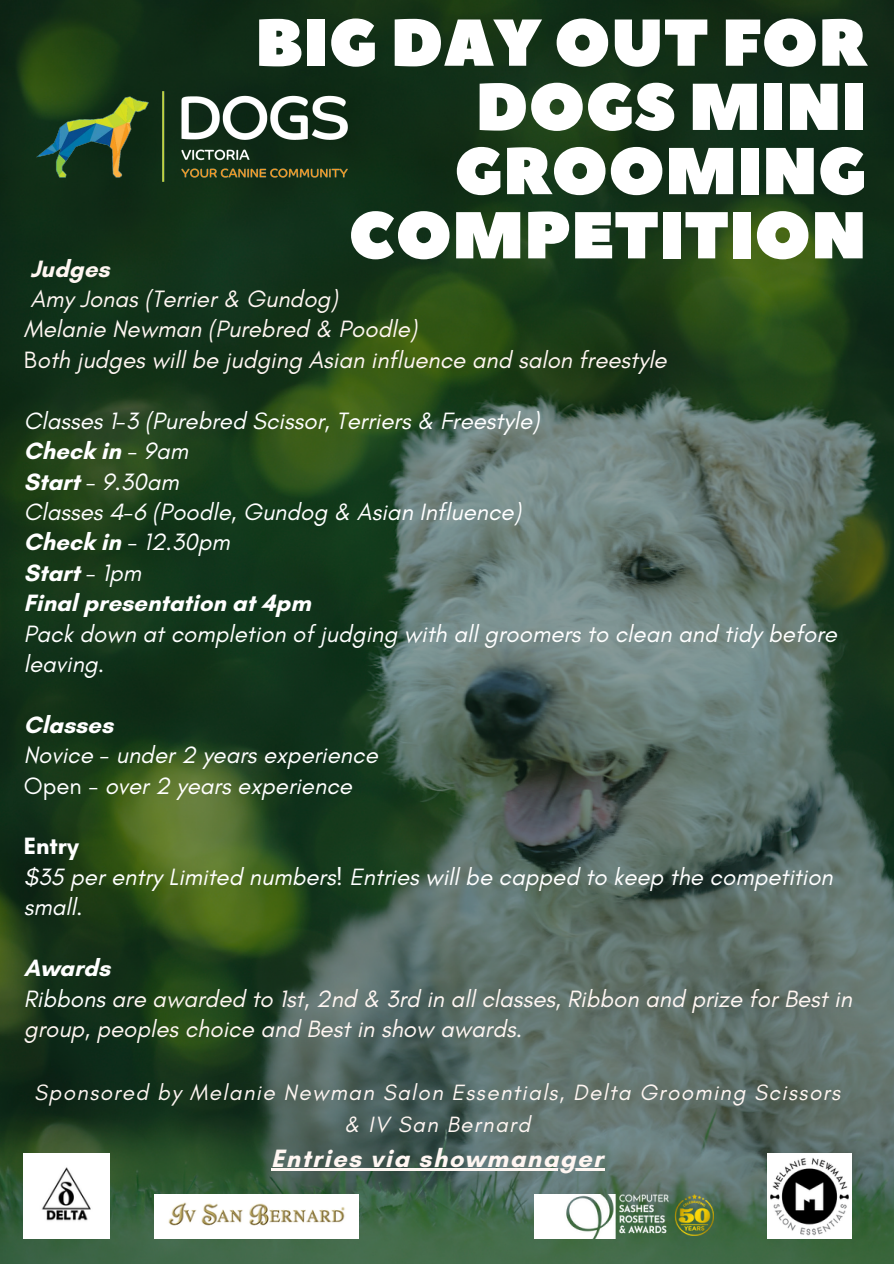
<style>
.page{position:relative;width:894px;height:1264px;background:#fff}
.page>*{position:absolute;margin:0;border:0;box-sizing:border-box;transform-origin:0 0}
.t1{font:66px/64.2px "Peace Sans";color:#fff;text-align:right}
.t2{font:700 25.5px "Glacial Indifference";letter-spacing:.06em;color:#fff6f2}
.t3{font:italic 24px/30.5px "Glacial Indifference";color:#fff}
.t4{font:italic 24px/30.5px "Glacial Indifference";color:#fff6f2}
.t5{font:700 24px "Glacial Indifference";color:#fff}
.t6{font:700 24px "Glacial Indifference";color:#fff6f2}
.t7{font:italic 22.5px/31.5px "Glacial Indifference";letter-spacing:.06em;color:#fff6f2;text-align:center}
.s1{font-style:normal}
.s2{font-weight:400;font-style:italic}
.s3{font-weight:700;font-style:normal}
.s4{color:#fff}
</style>
<div class="page">
<img style="left:0;top:0;width:893px;height:1263px">
<hr style="left:271px;top:1168px;width:333px;height:2px;background:#fff6f2">
<img style="left:24px;top:1153px;width:85px;height:84px">
<img style="left:767px;top:1153px;width:84px;height:85px">
<img style="left:534px;top:1194px;width:179px;height:44px">
<img style="left:155px;top:1194px;width:204px;height:44px">
<img style="left:36px;top:91px;width:311px;height:91px">
<p class="t6" style="left:30px;top:254px;width:81px">Judges</p>
<p class="t1" style="left:255px;top:13px;width:612px">BIG DAY OUT FOR<br>DOGS MINI<br>GROOMING</p>
<p class="t1" style="left:348px;top:205px;width:519px">COMPETITION</p>
<p class="t4" style="left:30px;top:283px;width:309px">Amy Jonas (Terrier &amp; Gundog)</p>
<p class="t4" style="left:24px;top:314px;width:395px">Melanie Newman (Purebred &amp; Poodle)</p>
<p class="t4" style="left:24px;top:344px;width:644px"><span class="s1">B</span>oth judges will be judging Asian influence and salon freestyle</p>
<p class="t3" style="left:24px;top:405px;width:517px">Classes 1-3 (Purebred Scissor, Terriers &amp; Freestyle)</p>
<p class="t5" style="left:24px;top:436px;width:166px">Check in <span class="s2">- 9am</span></p>
<p class="t3" style="left:24px;top:466px;width:156px"><span class="s3">Start</span> - 9.30am</p>
<p class="t3" style="left:24px;top:496px;width:498px">Classes 4-6 (Poodle, Gundog &amp; Asian Influence)</p>
<p class="t3" style="left:24px;top:526px;width:207px"><span class="s3">Check in</span> - 12.30pm</p>
<p class="t5" style="left:24px;top:558px;width:119px">Start <span class="s2">- 1pm</span></p>
<p class="t5" style="left:24px;top:588px;width:288px">Final presentation at 4pm</p>
<p class="t3" style="left:24px;top:618px;width:814px">Pack down at completion of judging with all groomers to clean and tidy before leaving.</p>
<p class="t5" style="left:24px;top:710px;width:91px">Classes</p>
<p class="t3" style="left:24px;top:739px;width:355px">Novice - under 2 years experience</p>
<p class="t3" style="left:24px;top:770px;width:329px"><span class="s1">Open -</span> over 2 years experience</p>
<p class="t5" style="left:24px;top:831px;width:57px">Entry</p>
<p class="t3" style="left:24px;top:861px;width:810px">$35 per entry Limited numbers! Entries will be capped to keep the competition small.</p>
<p class="t5" style="left:24px;top:953px;width:88px">Awards</p>
<p class="t4" style="left:24px;top:982px;width:829px"><span class="s4">Ribbons</span> are awarded to 1st, 2nd &amp; 3rd in all classes, Ribbon and prize for Best in group, peoples choice and Best in show awards.</p>
<p class="t7" style="left:34px;top:1076px;width:807px">Sponsored by Melanie Newman Salon Essentials, Delta Grooming Scissors &amp; IV San Bernard</p>
<p class="t2" style="left:271px;top:1142px;width:333px">Entries via showmanager</p>
</div>
